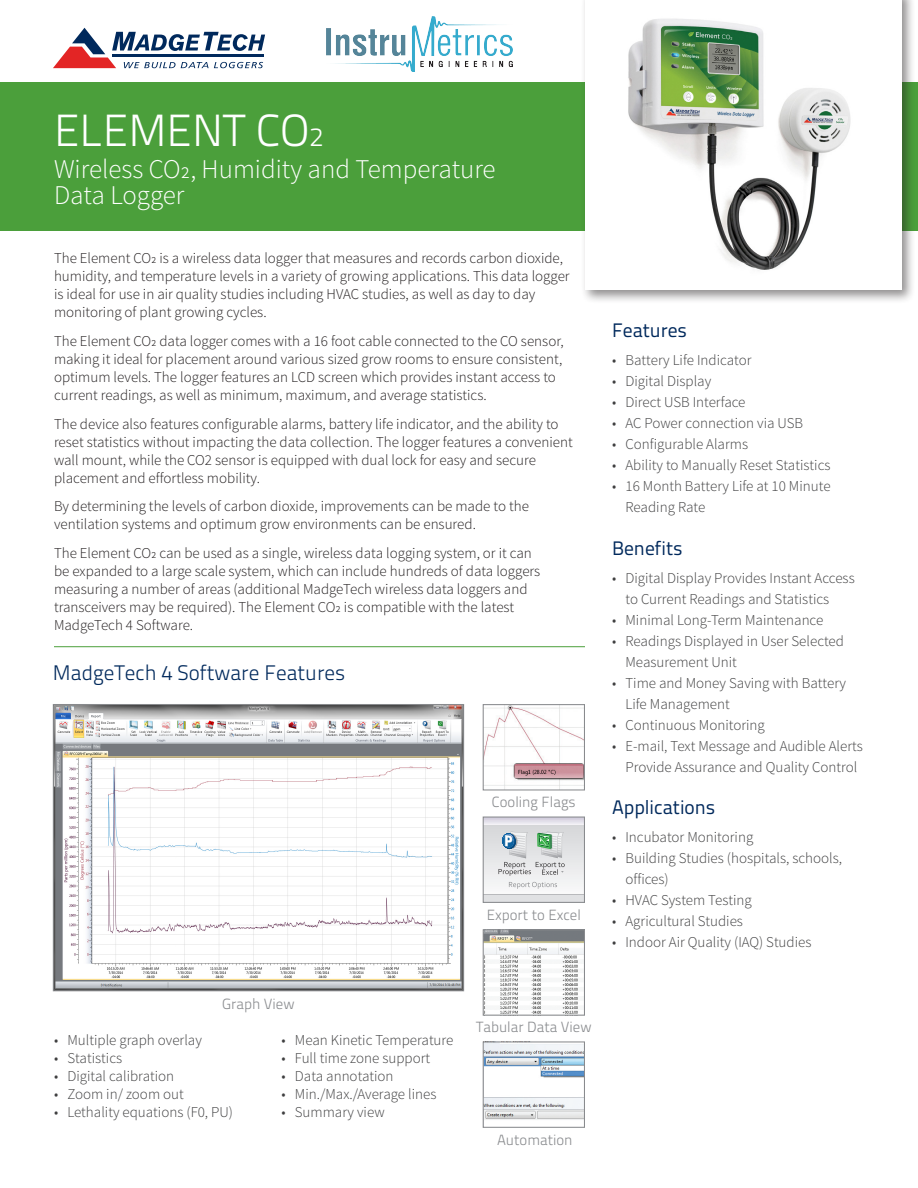
<style>
.page{position:relative;width:918px;height:1188px;background:#fff}
.page>*{position:absolute;margin:0;border:0;box-sizing:border-box;transform-origin:0 0}
.t1{font:300 45px "Titillium Text 22 L";color:#fff}
.t2{font:300 27px/25.5px "Source Sans Pro";color:#fff}
.t3{font:300 21px "Titillium Text 22 L";color:#00295c}
.Subhead{font:19.5px "Titillium Text 22 L";color:#00295c}
.body{font:300 15px/18px "Source Sans Pro";color:#231f20}
.t4{font:300 15px/21px "Source Sans Pro";color:#3e3e3f}
.t5{font:300 14.7px "Titillium Text 22 L";color:#898b8e}
.s1{font-size:26.25px}
</style>
<div class="page">
<div style="left:0;top:82px;width:918px;height:149px;background:#4b9f3b"></div>
<div style="left:581px;top:0;width:335px;height:304px;background:#231f20;opacity:.5"></div>
<div style="left:585px;top:0;width:317px;height:289px;background:#fff"></div>
<svg style="left:53px;top:28px;width:212px;height:40px"></svg>
<hr style="left:112px;top:54px;width:152px;height:3px;background:#00295c">
<img style="left:485px;top:706px;width:98px;height:82px">
<div style="left:483px;top:704px;width:102px;height:86px;border:1px solid #898b8e"></div>
<img style="left:485px;top:931px;width:98px;height:83px">
<div style="left:483px;top:929px;width:102px;height:87px;border:1px solid #898b8e"></div>
<img style="left:485px;top:1043px;width:98px;height:77px">
<div style="left:483px;top:1041px;width:102px;height:87px;border:1px solid #898b8e"></div>
<svg style="left:485px;top:824px;width:98px;height:63px"></svg>
<hr style="left:483px;top:825px;width:101px;height:1px;background:#b8b9bc">
<hr style="left:483px;top:894px;width:101px;height:1px;background:#b8b9bc">
<div style="left:483px;top:895px;width:101px;height:7px;background:#e0e1e3"></div>
<div style="left:483px;top:817px;width:101px;height:7px;background:#e1dee8"></div>
<div style="left:483px;top:817px;width:102px;height:86px;border:1px solid #898b8e"></div>
<svg style="left:509px;top:882px;width:48px;height:7px"></svg>
<hr style="left:54px;top:646px;width:531px;height:1px;background:#4b9f3b">
<img style="left:55px;top:706px;width:407px;height:283px">
<div style="left:53px;top:704px;width:411px;height:287px;border:1px solid #898b8e"></div>
<img style="left:628px;top:19px;width:223px;height:251px">
<img style="left:326px;top:16px;width:186px;height:55px">
<svg style="left:499px;top:832px;width:66px;height:44px;background:#c0cccc"></svg>
<p class="t1" style="left:54px;top:97px;width:271px">ELEMENT CO<span class="s1">2</span></p>
<p class="t2" style="left:54px;top:157px;width:443px">Wireless CO2, Humidity and Temperature<br>Data Logger</p>
<p class="body" style="left:54px;top:249px;width:517px">The Element CO2 is a wireless data logger that measures and records carbon dioxide, humidity, and temperature levels in a variety of growing applications. This data logger is ideal for use in air quality studies including HVAC studies, as well as day to day monitoring of plant growing cycles.</p>
<p class="body" style="left:54px;top:332px;width:511px">The Element CO2 data logger comes with a 16 foot cable connected to the CO sensor, making it ideal for placement around various sized grow rooms to ensure consistent, optimum levels. The logger features an LCD screen which provides instant access to current readings, as well as minimum, maximum, and average statistics.</p>
<p class="body" style="left:54px;top:415px;width:520px">The device also features configurable alarms, battery life indicator, and the ability to reset statistics without impacting the data collection. The logger features a convenient wall mount, while the CO2 sensor is equipped with dual lock for easy and secure placement and effortless mobility.</p>
<p class="body" style="left:54px;top:497px;width:476px">By determining the levels of carbon dioxide, improvements can be made to the ventilation systems and optimum grow environments can be ensured.</p>
<p class="body" style="left:54px;top:544px;width:488px">The Element CO2 can be used as a single, wireless data logging system, or it can be expanded to a large scale system, which can include hundreds of data loggers measuring a number of areas (additional MadgeTech wireless data loggers and transceivers may be required). The Element CO2 is compatible with the latest MadgeTech 4 Software.</p>
<p class="t3" style="left:53px;top:658px;width:294px">MadgeTech 4 Software Features</p>
<p class="t5" style="left:492px;top:791px;width:85px">Cooling Flags</p>
<p class="t5" style="left:487px;top:904px;width:96px">Export to Excel</p>
<p class="t5" style="left:222px;top:993px;width:74px">Graph View</p>
<p class="t4" style="left:54px;top:1030px;width:149px">• Multiple graph overlay</p>
<p class="t4" style="left:54px;top:1048px;width:70px">• Statistics</p>
<p class="t4" style="left:54px;top:1066px;width:122px">• Digital calibration</p>
<p class="t4" style="left:54px;top:1084px;width:131px">• Zoom in/ zoom out</p>
<p class="t4" style="left:54px;top:1102px;width:181px">• Lethality equations (F0, PU)</p>
<p class="t4" style="left:281px;top:1030px;width:173px">• Mean Kinetic Temperature</p>
<p class="t4" style="left:281px;top:1048px;width:150px">• Full time zone support</p>
<p class="t4" style="left:281px;top:1066px;width:114px">• Data annotation</p>
<p class="t4" style="left:281px;top:1084px;width:157px">• Min./Max./Average lines</p>
<p class="t4" style="left:281px;top:1102px;width:105px">• Summary view</p>
<p class="t5" style="left:476px;top:1016px;width:117px">Tabular Data View</p>
<p class="t5" style="left:497px;top:1129px;width:77px">Automation</p>
<p class="Subhead" style="left:612px;top:316px;width:77px">Features</p>
<p class="t4" style="left:612px;top:350px;width:141px">• Battery Life Indicator</p>
<p class="t4" style="left:612px;top:371px;width:101px">• Digital Display</p>
<p class="t4" style="left:612px;top:392px;width:135px">• Direct USB Interface</p>
<p class="t4" style="left:612px;top:413px;width:193px">• AC Power connection via USB</p>
<p class="t4" style="left:612px;top:434px;width:138px">• Configurable Alarms</p>
<p class="t4" style="left:612px;top:455px;width:220px">• Ability to Manually Reset Statistics</p>
<p class="t4" style="left:626px;top:476px;width:207px;text-indent:-14px">• 16 Month Battery Life at 10 Minute<br>Reading Rate</p>
<p class="Subhead" style="left:612px;top:534px;width:72px">Benefits</p>
<p class="t4" style="left:626px;top:567px;width:231px;text-indent:-14px">• Digital Display Provides Instant Access to Current Readings and Statistics</p>
<p class="t4" style="left:612px;top:609px;width:213px">• Minimal Long-Term Maintenance</p>
<p class="t4" style="left:626px;top:630px;width:220px;text-indent:-14px">• Readings Displayed in User Selected<br>Measurement Unit</p>
<p class="t4" style="left:626px;top:672px;width:222px;text-indent:-14px">• Time and Money Saving with Battery<br>Life Management</p>
<p class="t4" style="left:612px;top:714px;width:154px">• Continuous Monitoring</p>
<p class="t4" style="left:612px;top:735px;width:252px;text-align:center">• E-mail, Text Message and Audible Alerts<br>Provide Assurance and Quality Control</p>
<p class="Subhead" style="left:612px;top:793px;width:105px">Applications</p>
<p class="t4" style="left:612px;top:827px;width:143px">• Incubator Monitoring</p>
<p class="t4" style="left:626px;top:848px;width:218px;text-indent:-14px">• Building Studies (hospitals, schools, offices)</p>
<p class="t4" style="left:612px;top:890px;width:141px">• HVAC System Testing</p>
<p class="t4" style="left:612px;top:911px;width:133px">• Agricultural Studies</p>
<p class="t4" style="left:612px;top:932px;width:201px">• Indoor Air Quality (IAQ) Studies</p>
</div>
